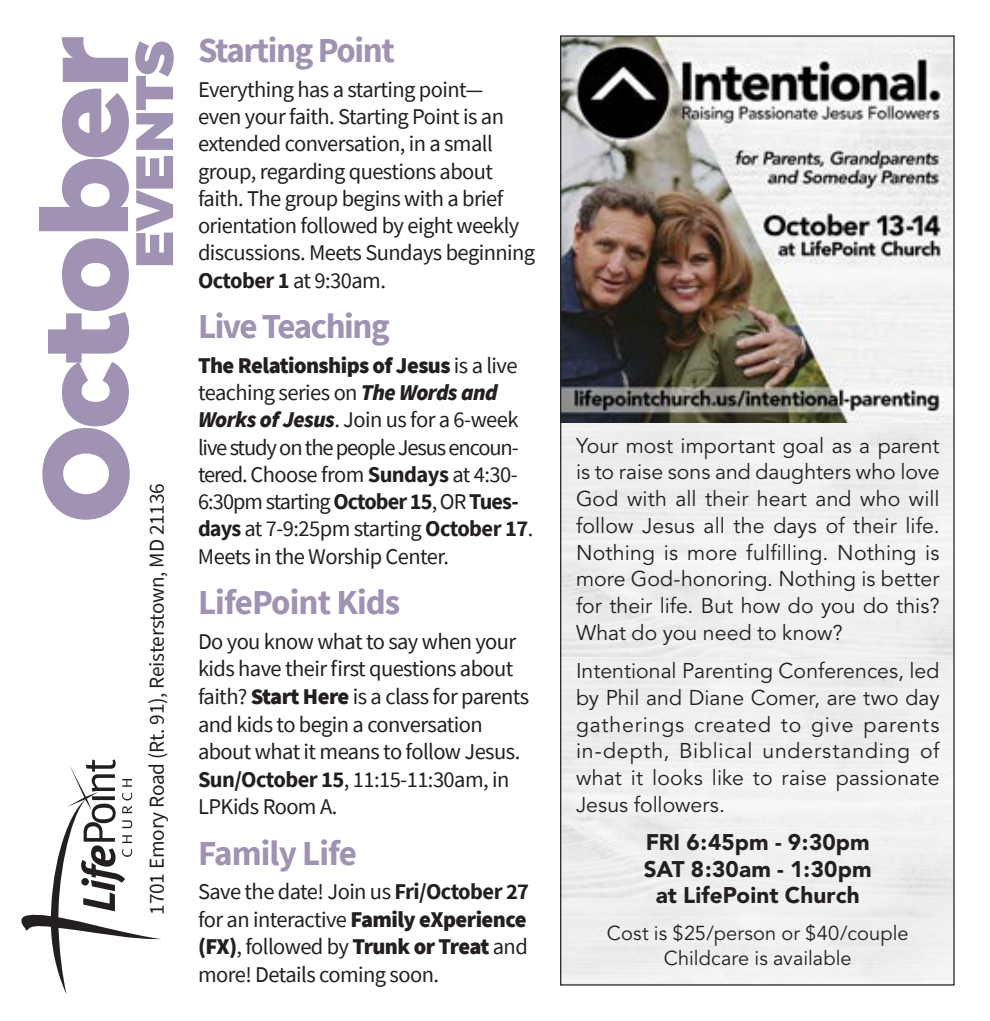
<style>
.page{position:relative;width:990px;height:1021px;background:#fff}
.page>*{position:absolute;margin:0;border:0;box-sizing:border-box;transform-origin:0 0}
.t1{font:800 120px "Montserrat";letter-spacing:-.025em;color:#a092b2}
.t2{font:900 52.5px "Montserrat";letter-spacing:-.02em;color:#a092b2}
.t3{font:700 35px "Source Sans Pro";letter-spacing:-.04em;color:#a092b2}
.t4{font:22.5px/27.2px "Source Sans Pro";letter-spacing:-.025em;color:#231f20}
.t5{font:900 22.5px/26.8px "Avenir";letter-spacing:.005em;color:#231f20;text-align:center}
.t6{font:21.25px/26.8px "Avenir";letter-spacing:.005em;color:#231f20;text-align:justify}
.t7{font:21.25px "Source Sans Pro";letter-spacing:-.01em;color:#231f20}
.t8{font:20px/25px "Avenir";letter-spacing:.005em;color:#231f20;text-align:center}
.s1{font-weight:700}
.s2{font-weight:900}
.s3{font-weight:900;font-style:italic}
</style>
<div class="page">
<svg style="left:21px;top:759px;width:140px;height:234px"></svg>
<div style="left:562px;top:422px;width:391px;height:235px;background:#efefef"></div>
<img style="left:562px;top:37px;width:391px;height:385px">
<h1 class="t1" style="left:-12px;top:522px;width:487px;rotate:-90deg">October</h1>
<h2 class="t2" style="left:111px;top:268px;width:228px;rotate:-90deg">EVENTS</h2>
<p class="t7" style="left:143px;top:914px;width:432px;rotate:-90deg">1701 Emory Road (Rt. 91), Reisterstown, MD 21136</p>
<h3 class="t3" style="left:198px;top:27px;width:198px">Starting Point</h3>
<p class="t4" style="left:198px;top:75px;width:339px">Everything has a starting point—<br>even your faith. Starting Point is an extended conversation, in a small group, regarding questions about faith. The group begins with a brief orientation followed by eight weekly discussions. Meets Sundays beginning <span class="s1">October 1</span> at 9:30am.</p>
<h3 class="t3" style="left:198px;top:303px;width:193px">Live Teaching</h3>
<p class="t4" style="left:198px;top:351px;width:337px"><span class="s2">The Relationships of Jesus</span> is a live teaching series on <span class="s3">The Words and Works of Jesus</span>. Join us for a 6-week live study on the people Jesus encoun&shy;tered. Choose from <span class="s1">Sundays</span> at 4:30- 6:30pm starting <span class="s1">October 15</span>, OR <span class="s1">Tues&shy;days</span> at 7-9:25pm starting <span class="s1">October 17</span>.<br>Meets in the Worship Center.</p>
<h3 class="t3" style="left:198px;top:578px;width:204px">LifePoint Kids</h3>
<p class="t4" style="left:198px;top:627px;width:333px">Do you know what to say when your kids have their first questions about faith? <span class="s2">Start Here</span> is a class for parents and kids to begin a conversation about what it means to follow Jesus.<br><span class="s1">Sun/October 15</span>, 11:15-11:30am, in<br>LPKids Room A.</p>
<h3 class="t3" style="left:198px;top:829px;width:161px">Family Life</h3>
<p class="t4" style="left:198px;top:877px;width:333px;text-align:justify">Save the date! Join us <span class="s1">Fri/October 27 </span>for an interactive <span class="s2">Family eXperience (FX)</span>, followed by <span class="s2">Trunk or Treat</span> and more! Details coming soon.</p>
<p class="t6" style="left:576px;top:432px;width:365px">Your most important goal as a parent is to raise sons and daughters who love God with all their heart and who will follow Jesus all the days of their life.<br>Nothing is more fulfilling. Nothing is more God-honoring. Nothing is better for their life. But how do you do this?<br>What do you need to know?</p>
<p class="t6" style="left:576px;top:657px;width:365px">Intentional Parenting Conferences, led by Phil and Diane Comer, are two day gatherings created to give parents in-depth, Biblical understanding of what it looks like to raise passionate Jesus followers.</p>
<p class="t5" style="left:644px;top:828px;width:229px">FRI 6:45pm - 9:30pm<br>SAT 8:30am - 1:30pm at LifePoint Church</p>
<p class="t8" style="left:607px;top:920px;width:303px">Cost is $25/person or $40/couple<br>Childcare is available</p>
</div>
